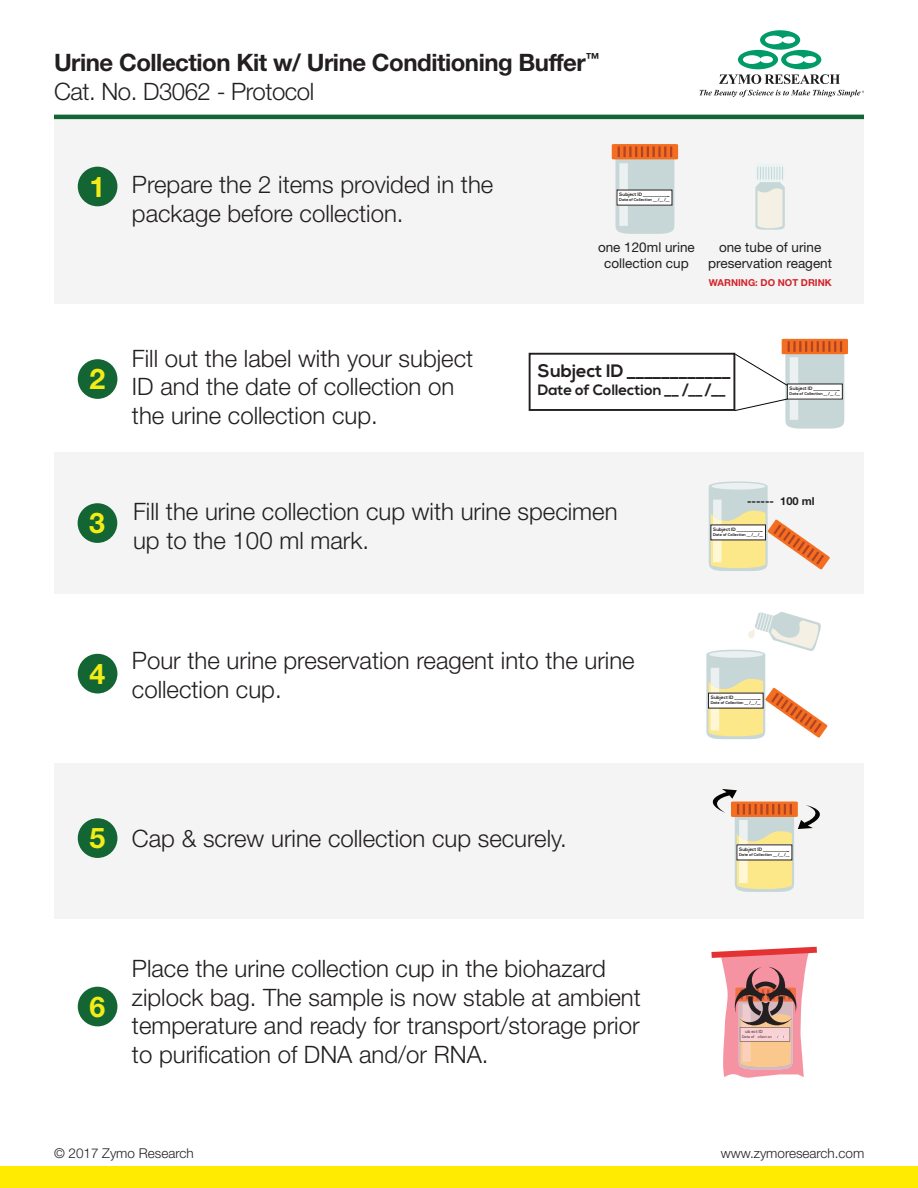
<style>
.page{position:relative;width:918px;height:1188px;background:#fff}
.page>*{position:absolute;margin:0;border:0;box-sizing:border-box;transform-origin:0 0}
.t1{font:700 28.5px "Helvetica Neue";color:#f4ec17}
.t2{font:300 24px/28.8px "Helvetica Neue";color:#231f20}
.t3{font:700 24px/28.8px "Helvetica Neue";letter-spacing:-.02em;color:#231f20}
.t4{font:700 18px "Nexa";color:#231f20}
.t5{font:700 15px "Nexa";color:#231f20}
.t6{font:13.5px/16.2px "Helvetica Neue";color:#231f20;text-align:center}
.t7{font:300 13.5px "Helvetica Neue";color:#231f20}
.t8{font:700 11.1px "Helvetica Neue";color:#231f20}
.t9{font:700 9.6px "Helvetica Neue";color:#d1232a}
.t10{font:700 4.8px "Nexa";color:#231f20}
.t11{font:700 4.35px "Nexa";color:#6a575b}
.t12{font:700 4.05px "Nexa";color:#231f20}
.t13{font:700 3.6px "Nexa";color:#6a575b}
.s1{font-weight:300}
.s2{font-weight:700;font-size:28.5px;color:#f4ec17}
.s3{color:#231f20}
</style>
<div class="page">
<svg style="left:719px;top:74px;width:121px;height:10px"></svg>
<svg style="left:760px;top:30px;width:40px;height:20px"></svg>
<div style="left:765px;top:36px;width:18px;height:8px;background:#fff;border-radius:50%"></div>
<div style="left:782px;top:36px;width:13px;height:7px;background:#fff;border-radius:50%"></div>
<div style="left:738px;top:50px;width:40px;height:19px;background:#009b68;border-radius:50%"></div>
<div style="left:743px;top:55px;width:18px;height:9px;background:#fff;border-radius:50%"></div>
<div style="left:760px;top:56px;width:13px;height:7px;background:#fff;border-radius:50%"></div>
<div style="left:781px;top:50px;width:40px;height:19px;background:#009b68;border-radius:50%"></div>
<div style="left:786px;top:55px;width:18px;height:9px;background:#fff;border-radius:50%"></div>
<div style="left:803px;top:56px;width:13px;height:7px;background:#fff;border-radius:50%"></div>
<svg style="left:699px;top:90px;width:165px;height:7px"></svg>
<hr style="left:54px;top:115px;width:810px;height:4px;background:#136534">
<div style="left:54px;top:119px;width:810px;height:186px;background:#f4f4f4"></div>
<div style="left:54px;top:452px;width:810px;height:142px;background:#f4f4f4"></div>
<div style="left:54px;top:764px;width:810px;height:155px;background:#f4f4f4"></div>
<div style="left:529px;top:353px;width:206px;height:58px;border:2px solid #231f20"></div>
<div style="left:78px;top:167px;width:39px;height:39px;background:#136534;border-radius:50%"></div>
<div style="left:78px;top:359px;width:39px;height:40px;background:#136534;border-radius:50%"></div>
<div style="left:78px;top:503px;width:39px;height:40px;background:#136534;border-radius:50%"></div>
<svg style="left:755px;top:166px;width:30px;height:64px"></svg>
<div style="left:78px;top:654px;width:39px;height:39px;background:#136534;border-radius:50%"></div>
<div style="left:78px;top:818px;width:39px;height:40px;background:#136534;border-radius:50%"></div>
<div style="left:78px;top:987px;width:39px;height:39px;background:#136534;border-radius:50%"></div>
<svg style="left:711px;top:947px;width:106px;height:131px"></svg>
<svg style="left:712px;top:789px;width:108px;height:103px"></svg>
<div style="left:0;top:1166px;width:918px;height:22px;background:#ffea01"></div>
<svg style="left:709px;top:481px;width:121px;height:90px"></svg>
<div style="left:711px;top:483px;width:54px;height:7px;background:#ebf0f1;border-radius:50%"></div>
<div style="left:711px;top:525px;width:54px;height:15px;background:#fff"></div>
<svg style="left:706px;top:612px;width:122px;height:127px"></svg>
<div style="left:709px;top:693px;width:54px;height:15px;background:#fff"></div>
<svg style="left:612px;top:144px;width:66px;height:90px"></svg>
<div style="left:617px;top:190px;width:55px;height:15px;background:#fff"></div>
<svg style="left:734px;top:339px;width:114px;height:90px"></svg>
<p class="t3" style="left:54px;top:49px;width:547px">Urine Collection Kit w/ Urine Conditioning Buffer<sup>™<br></sup><span class="s1">Cat. No. D3062 - Protocol</span></p>
<p class="t2" style="left:132px;top:169px;width:363px;text-indent:-42px"><span class="s2">1</span> Prepare the 2 items provided in the package before collection.</p>
<p class="t10" style="left:619px;top:192px;width:52px">Subject ID ____________</p>
<p class="t12" style="left:619px;top:197px;width:52px">Date of Collection __ /__ /__</p>
<p class="t6" style="left:598px;top:240px;width:98px">one 120ml urine collection cup</p>
<p class="t6" style="left:708px;top:240px;width:125px">one tube of urine preservation reagent</p>
<p class="t1" style="left:89px;top:357px;width:17px">2</p>
<p class="t2" style="left:132px;top:342px;width:343px">Fill out the label with your subject<br>ID and the date of collection on the urine collection cup.</p>
<p class="t9" style="left:709px;top:276px;width:125px">WARNING: DO NOT DRINK</p>
<p class="t4" style="left:538px;top:361px;width:195px">Subject ID ____________</p>
<p class="t5" style="left:538px;top:381px;width:189px">Date of Collection __ /__ /__</p>
<p class="t10" style="left:790px;top:386px;width:52px">Subject ID ____________</p>
<p class="t12" style="left:790px;top:391px;width:52px">Date of Collection __ /__ /__</p>
<p class="t1" style="left:89px;top:501px;width:17px">3</p>
<p class="t2" style="left:133px;top:496px;width:486px">Fill the urine collection cup with urine specimen up to the 100 ml mark.</p>
<p class="t1" style="left:89px;top:651px;width:17px">4</p>
<p class="t2" style="left:132px;top:645px;width:504px">Pour the urine preservation reagent into the urine collection cup.</p>
<p class="t2" style="left:89px;top:822px;width:479px"><span class="s2">5</span> Cap &amp; screw urine collection cup securely.</p>
<p class="t1" style="left:89px;top:984px;width:17px">6</p>
<p class="t2" style="left:132px;top:952px;width:510px">Place the urine collection cup in the biohazard ziplock bag. The sample is now stable at ambient temperature and ready for transport/storage prior to purification of DNA and/or RNA.</p>
<p class="t8" style="left:747px;top:492px;width:69px">------ 100 ml</p>
<p class="t10" style="left:713px;top:527px;width:52px">Subject ID ____________</p>
<p class="t12" style="left:713px;top:532px;width:52px">Date of Collection __ /__ /__</p>
<p class="t10" style="left:711px;top:695px;width:52px">Subject ID ____________</p>
<p class="t12" style="left:711px;top:700px;width:52px">Date of Collection __ /__ /__</p>
<p class="t10" style="left:739px;top:847px;width:52px">Subject ID ____________</p>
<p class="t12" style="left:739px;top:852px;width:52px">Date of Collection __ /__ /__</p>
<p class="t11" style="left:745px;top:1029px;width:7px">ub</p>
<p class="t13" style="left:742px;top:1034px;width:47px">Date of <span class="s3">C</span>ollect<span class="s3">i</span>on <span class="s3">__ /__ /__</span></p>
<p class="t7" style="left:54px;top:1142px;width:141px">© 2017 Zymo Research</p>
<p class="t7" style="left:721px;top:1142px;width:145px">www.zymoresearch.com</p>
</div>
